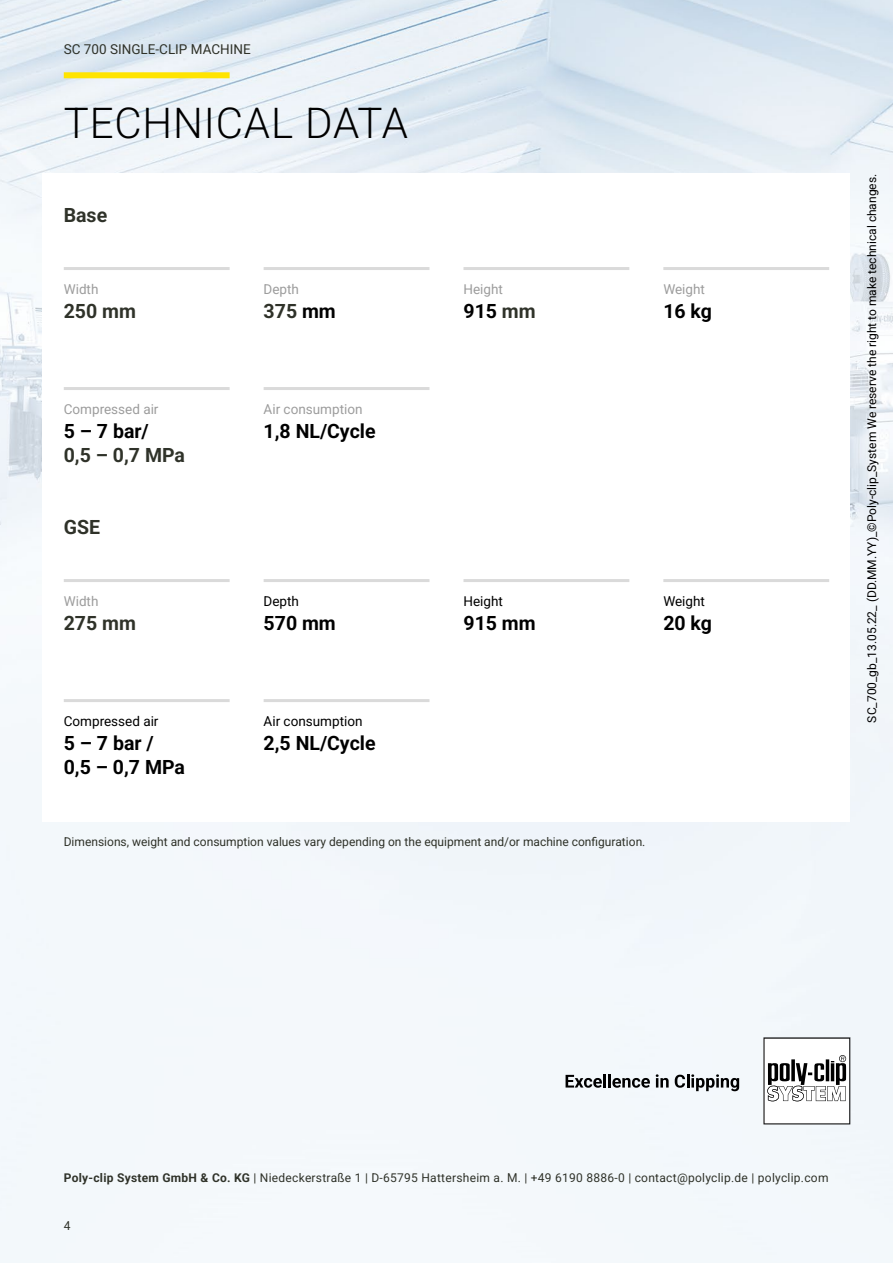
<style>
.page{position:relative;width:893px;height:1263px;background:#fff}
.page>*{position:absolute;margin:0;border:0;box-sizing:border-box;transform-origin:0 0}
.t1{font:300 42px "Roboto";letter-spacing:.02em;color:#000}
.t2{font:700 19.5px/24px "Roboto";color:#000}
.t3{font:700 19.5px "Roboto";color:#2f3229}
.t4{font:13.5px "Roboto";color:#9d9d9d}
.t5{font:13.5px "Roboto";color:#000}
.t6{font:13.5px "Roboto";color:#2f3229}
.t7{font:12px "Roboto";letter-spacing:.02em;color:#2f3229}
.t8{font:12px "Roboto";color:#2f3229}
.t9{font:12px "Roboto";color:#000}
.s1{color:#000}
.s2{color:#2f3229}
.s3{font-weight:700}
</style>
<div class="page">
<img style="left:0;top:0;width:893px;height:1263px">
<svg style="left:763px;top:1037px;width:87px;height:87px"></svg>
<svg style="left:566px;top:1074px;width:84px;height:14px"></svg>
<svg style="left:656px;top:1074px;width:13px;height:13px"></svg>
<svg style="left:675px;top:1074px;width:64px;height:17px"></svg>
<div style="left:43px;top:174px;width:807px;height:648px;background:#fff"></div>
<div style="left:64px;top:72px;width:166px;height:6px;background:#ffe400"></div>
<hr style="left:64px;top:579px;width:166px;height:3px;background:#dadada">
<hr style="left:64px;top:267px;width:166px;height:3px;background:#dadada">
<hr style="left:64px;top:699px;width:166px;height:3px;background:#dadada">
<hr style="left:64px;top:387px;width:166px;height:3px;background:#dadada">
<hr style="left:264px;top:579px;width:165px;height:3px;background:#dadada">
<hr style="left:264px;top:267px;width:165px;height:3px;background:#dadada">
<hr style="left:264px;top:699px;width:165px;height:3px;background:#dadada">
<hr style="left:264px;top:387px;width:165px;height:3px;background:#dadada">
<hr style="left:463px;top:579px;width:166px;height:3px;background:#dadada">
<hr style="left:463px;top:267px;width:166px;height:3px;background:#dadada">
<hr style="left:663px;top:579px;width:166px;height:3px;background:#dadada">
<hr style="left:663px;top:267px;width:166px;height:3px;background:#dadada">
<p class="t6" style="left:64px;top:40px;width:189px">SC 700 SINGLE-CLIP MACHINE</p>
<h1 class="t1" style="left:64px;top:93px;width:346px">TECHNICAL DATA</h1>
<h2 class="t3" style="left:64px;top:201px;width:45px">Base</h2>
<p class="t4" style="left:64px;top:280px;width:36px">Width</p>
<h2 class="t3" style="left:64px;top:297px;width:74px">250 mm</h2>
<p class="t4" style="left:64px;top:400px;width:96px">Compressed air</p>
<h2 class="t2" style="left:64px;top:418px;width:87px">5 – 7 bar/</h2>
<h2 class="t3" style="left:64px;top:441px;width:123px">0,5 – 0,7 MPa</h2>
<h2 class="t3" style="left:64px;top:513px;width:38px">GSE</h2>
<p class="t4" style="left:64px;top:592px;width:36px">Width</p>
<h2 class="t3" style="left:64px;top:609px;width:74px">275 mm</h2>
<p class="t4" style="left:264px;top:280px;width:37px">Depth</p>
<h2 class="t3" style="left:264px;top:297px;width:74px">375 <span class="s1">mm</span></h2>
<p class="t4" style="left:264px;top:400px;width:100px">Air consumption</p>
<h2 class="t2" style="left:264px;top:418px;width:113px">1,8 NL/Cycle</h2>
<p class="t5" style="left:264px;top:592px;width:37px">Depth</p>
<h2 class="t2" style="left:264px;top:610px;width:74px">570 mm</h2>
<p class="t4" style="left:463px;top:280px;width:41px">Height</p>
<h2 class="t2" style="left:463px;top:298px;width:74px">915 <span class="s2">mm</span></h2>
<p class="t5" style="left:463px;top:592px;width:41px">Height</p>
<h2 class="t2" style="left:463px;top:610px;width:74px">915 mm</h2>
<p class="t4" style="left:663px;top:280px;width:43px">Weight</p>
<h2 class="t2" style="left:663px;top:298px;width:50px">16 kg</h2>
<p class="t5" style="left:663px;top:592px;width:43px">Weight</p>
<h2 class="t2" style="left:663px;top:610px;width:50px">20 kg</h2>
<p class="t5" style="left:64px;top:712px;width:96px">Compressed air</p>
<h2 class="t2" style="left:64px;top:730px;width:123px">5 – 7 bar /<br>0,5 – 0,7 MPa</h2>
<p class="t5" style="left:264px;top:712px;width:100px">Air consumption</p>
<h2 class="t2" style="left:264px;top:730px;width:113px">2,5 NL/Cycle</h2>
<p class="t8" style="left:64px;top:833px;width:583px">Dimensions, weight and consumption values vary depending on the equipment and/or machine configuration.</p>
<p class="t9" style="left:863px;top:722px;width:550px;rotate:-90deg">SC_700_gb_13.05.22_ (DD.MM.YY)_©Poly-clip_System We reserve the right to make technical changes.</p>
<p class="t7" style="left:64px;top:1169px;width:766px"><span class="s3">Poly-clip System GmbH &amp; Co. KG</span> | Niedeckerstraße 1 | D-65795 Hattersheim a. M. | +49 6190 8886-0 | contact@polyclip.de | polyclip.com</p>
<p class="t8" style="left:64px;top:1217px;width:8px">4</p>
</div>
